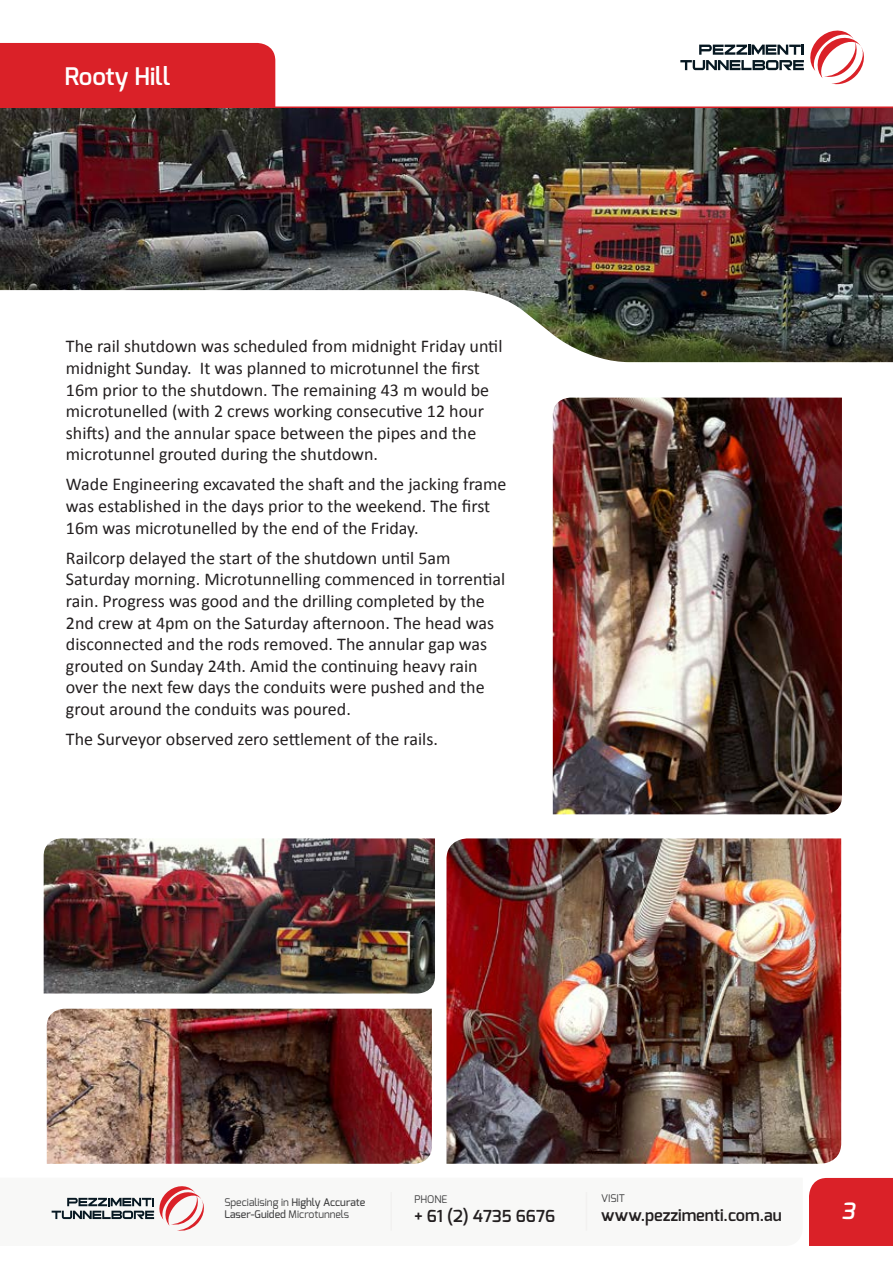
<style>
.page{position:relative;width:893px;height:1263px;background:#fff}
.page>*{position:absolute;margin:0;border:0;box-sizing:border-box;transform-origin:0 0}
.t1{font:600 24.3px "Exo";color:#fff}
.t2{font:italic 600 22.5px "Exo";color:#fff}
.t3{font:18px/21.6px "Calibri";color:#231f20}
.t4{font:600 16.5px "Exo";color:#231f20}
.t5{font:10.5px/12.6px "Exo";color:#3e3e3f}
.s1{font-weight:500}
</style>
<div class="page">
<div style="left:809px;top:1178px;width:84px;height:68px;background:#da2128"></div>
<svg style="left:52px;top:1186px;width:152px;height:45px"></svg>
<hr style="left:390px;top:1192px;width:2px;height:39px;background:#f2f1f0">
<hr style="left:586px;top:1192px;width:1px;height:39px;background:#f2f1f0">
<hr style="left:0;top:106px;width:893px;height:3px;background:#da2128">
<img style="left:0;top:108px;width:893px;height:182px">
<svg style="left:0;top:290px;width:893px;height:159px"></svg>
<img style="left:446px;top:838px;width:395px;height:326px">
<img style="left:44px;top:838px;width:391px;height:155px">
<img style="left:47px;top:1009px;width:385px;height:155px">
<img style="left:553px;top:398px;width:289px;height:416px">
<svg style="left:680px;top:30px;width:184px;height:55px"></svg>
<div style="left:0;top:43px;width:275px;height:63px;background:#da2128"></div>
<p class="t1" style="left:65px;top:61px;width:107px">Rooty Hill</p>
<p class="t3" style="left:66px;top:335px;width:438px">The rail shutdown was scheduled from midnight Friday until midnight Sunday. It was planned to microtunnel the first 16m prior to the shutdown. The remaining 43 m would be microtunelled (with 2 crews working consecutive 12 hour shifts) and the annular space between the pipes and the microtunnel grouted during the shutdown.</p>
<p class="t3" style="left:66px;top:473px;width:442px">Wade Engineering excavated the shaft and the jacking frame was established in the days prior to the weekend. The first<br>16m was microtunelled by the end of the Friday.</p>
<p class="t3" style="left:66px;top:546px;width:441px">Railcorp delayed the start of the shutdown until 5am Saturday morning. Microtunnelling commenced in torrential rain. Progress was good and the drilling completed by the 2nd crew at 4pm on the Saturday afternoon. The head was disconnected and the rods removed. The annular gap was grouted on Sunday 24th. Amid the continuing heavy rain over the next few days the conduits were pushed and the grout around the conduits was poured.</p>
<p class="t3" style="left:66px;top:727px;width:373px">The Surveyor observed zero settlement of the rails.</p>
<p class="t5" style="left:224px;top:1195px;width:143px">Specialising in <span class="s1">Highly Accurate<br>Laser-Guided</span> Microtunnels</p>
<p class="t5" style="left:601px;top:1191px;width:25px">VISIT</p>
<p class="t5" style="left:414px;top:1192px;width:34px">PHONE</p>
<p class="t4" style="left:414px;top:1206px;width:142px">+ 61 (2) 4735 6676</p>
<p class="t4" style="left:601px;top:1205px;width:182px">www.pezzimenti.com.au</p>
<p class="t2" style="left:842px;top:1197px;width:15px">3</p>
</div>
